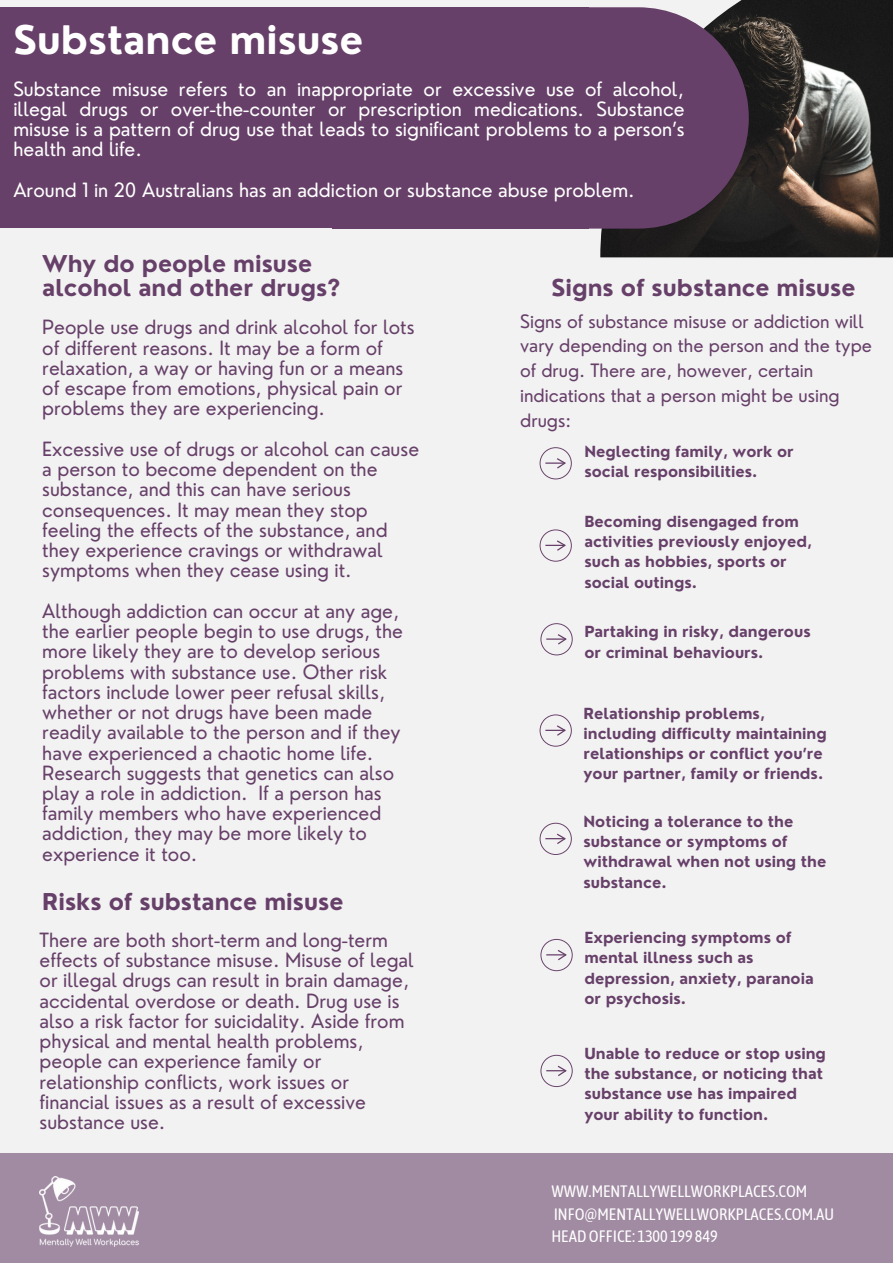
<style>
.page{position:relative;width:893px;height:1264px;background:#fff}
.page>*{position:absolute;margin:0;border:0;box-sizing:border-box;transform-origin:0 0}
.t1{font:700 38.25px "Nourd";color:#fff}
.t2{font:700 22.65px/23.5px "Nourd";color:#674069}
.t3{font:19.2px/20.2px "Nourd";color:#674069}
.t4{font:19.2px/20.2px "Nourd";color:#fff;text-align:justify}
.t5{font:18px/24.8px "Nourd";color:#674069}
.t6{font:16.5px/22.5px "Asap Condensed";color:#fff}
.t7{font:700 15px/20.2px "Nourd";color:#674069}
</style>
<div class="page">
<div style="left:0;top:0;width:892px;height:1262px;background:#f2f2f2"></div>
<div style="left:0;top:1152px;width:892px;height:109px;background:#a18ba3"></div>
<img style="left:40px;top:1176px;width:98px;height:70px">
<img style="left:600px;top:0;width:292px;height:257px">
<div style="left:332px;top:7px;width:257px;height:221px;background:#674069"></div>
<svg style="left:589px;top:7px;width:159px;height:221px;fill:#674069"></svg>
<div style="left:0;top:7px;width:396px;height:221px;background:#674069"></div>
<svg style="left:539px;top:447px;width:32px;height:32px"></svg>
<svg style="left:539px;top:529px;width:32px;height:32px"></svg>
<svg style="left:540px;top:623px;width:32px;height:32px"></svg>
<svg style="left:539px;top:714px;width:32px;height:32px"></svg>
<svg style="left:539px;top:822px;width:32px;height:33px"></svg>
<svg style="left:540px;top:938px;width:32px;height:33px"></svg>
<svg style="left:540px;top:1054px;width:32px;height:33px"></svg>
<h1 class="t1" style="left:13px;top:16px;width:351px">Substance misuse</h1>
<p class="t4" style="left:13px;top:78px;width:672px">Substance misuse refers to an inappropriate or excessive use of alcohol, illegal drugs or over-the-counter or prescription medications. Substance misuse is a pattern of drug use that leads to significant problems to a person’s health and life.</p>
<p class="t4" style="left:13px;top:179px;width:622px">Around 1 in 20 Australians has an addiction or substance abuse problem.</p>
<p class="t2" style="left:42px;top:252px;width:299px">Why do people misuse alcohol and other drugs?</p>
<p class="t3" style="left:42px;top:317px;width:374px">People use drugs and drink alcohol for lots of different reasons. It may be a form of relaxation, a way or having fun or a means of escape from emotions, physical pain or problems they are experiencing.</p>
<p class="t3" style="left:42px;top:438px;width:378px">Excessive use of drugs or alcohol can cause a person to become dependent on the substance, and this can have serious consequences. It may mean they stop feeling the effects of the substance, and they experience cravings or withdrawal symptoms when they cease using it.</p>
<p class="t3" style="left:42px;top:600px;width:362px">Although addiction can occur at any age, the earlier people begin to use drugs, the more likely they are to develop serious problems with substance use. Other risk factors include lower peer refusal skills, whether or not drugs have been made readily available to the person and if they have experienced a chaotic home life.<br>Research suggests that genetics can also play a role in addiction. If a person has family members who have experienced addiction, they may be more likely to experience it too.</p>
<p class="t2" style="left:42px;top:889px;width:303px">Risks of substance misuse</p>
<p class="t3" style="left:40px;top:929px;width:376px">There are both short-term and long-term effects of substance misuse. Misuse of legal or illegal drugs can result in brain damage, accidental overdose or death. Drug use is also a risk factor for suicidality. Aside from physical and mental health problems, people can experience family or relationship conflicts, work issues or financial issues as a result of excessive substance use.</p>
<p class="t2" style="left:551px;top:275px;width:306px">Signs of substance misuse</p>
<p class="t5" style="left:520px;top:308px;width:353px">Signs of substance misuse or addiction will vary depending on the person and the type of drug. There are, however, certain indications that a person might be using drugs:</p>
<p class="t7" style="left:584px;top:441px;width:211px">Neglecting family, work or social responsibilities.</p>
<p class="t7" style="left:584px;top:511px;width:229px">Becoming disengaged from activities previously enjoyed, such as hobbies, sports or social outings.</p>
<p class="t7" style="left:584px;top:621px;width:228px">Partaking in risky, dangerous or criminal behaviours.</p>
<p class="t7" style="left:583px;top:702px;width:245px">Relationship problems, including difficulty maintaining relationships or conflict you’re your partner, family or friends.</p>
<p class="t7" style="left:583px;top:811px;width:244px">Noticing a tolerance to the substance or symptoms of withdrawal when not using the substance.</p>
<p class="t7" style="left:584px;top:927px;width:231px">Experiencing symptoms of mental illness such as depression, anxiety, paranoia or psychosis.</p>
<p class="t7" style="left:584px;top:1043px;width:243px">Unable to reduce or stop using the substance, or noticing that substance use has impaired your ability to function.</p>
<p class="t6" style="left:551px;top:1180px;width:284px">WWW.MENTALLYWELLWORKPLACES.COM<br>INFO@MENTALLYWELLWORKPLACES.COM.AU<br>HEADOFFICE: 1300 199 849</p>
</div>
